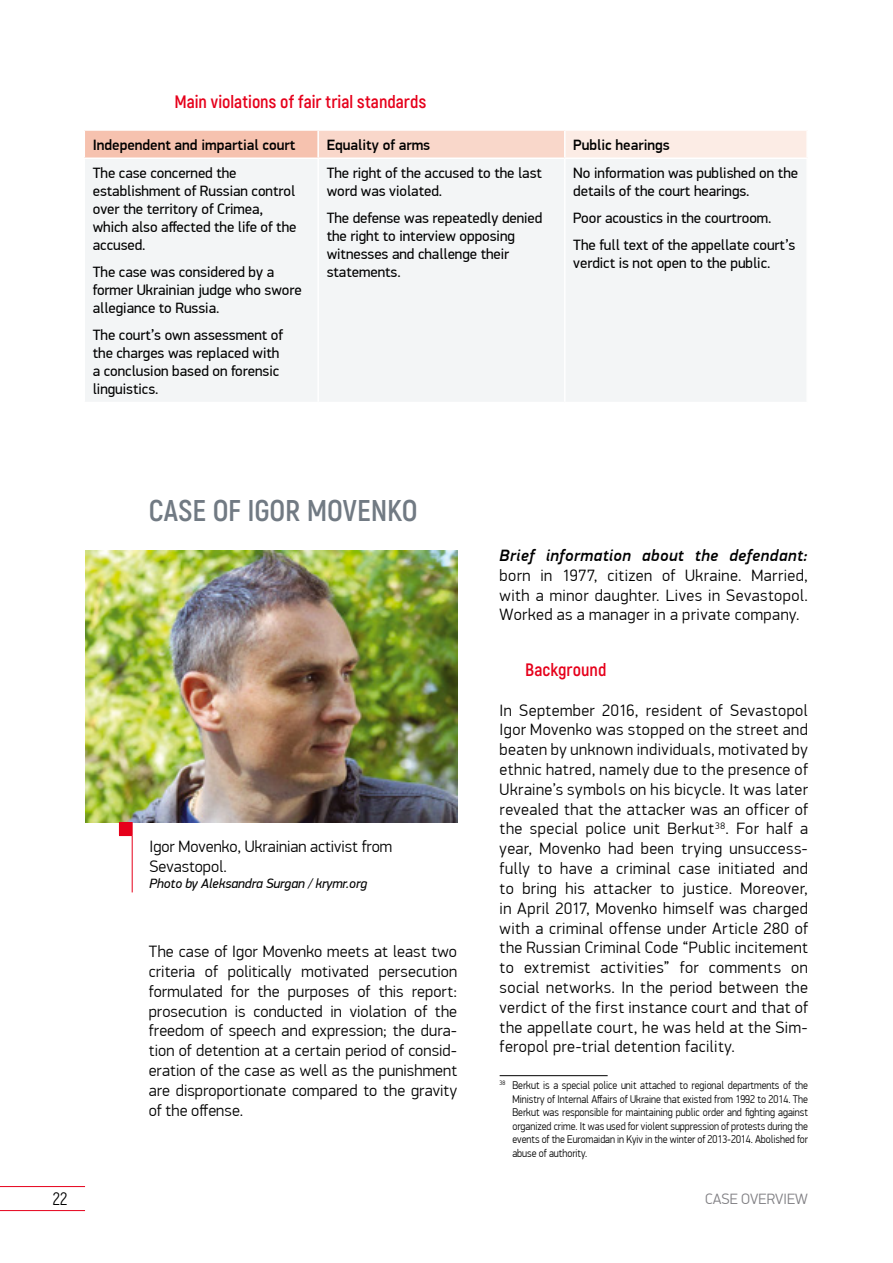
<style>
.page{position:relative;width:893px;height:1263px;background:#fff}
.page>*{position:absolute;margin:0;border:0;box-sizing:border-box;transform-origin:0 0}
._0-Title-2_1col{font:700 30px "Akrobat";letter-spacing:-.005em;color:#717a83}
._0-Title-3_1col{font:700 18px "Akrobat";color:#e6001b}
._0-Title-3{font:700 18px "Akrobat";color:#e6001b}
.t1{font:18px "Akrobat";color:#000}
._0-Main{font:300 16.5px/19.8px "PF Din Display Pro";letter-spacing:.025em;color:#000;text-align:justify}
.Podpis_Photo{font:300 16.5px/19.8px "PF Din Display Pro";color:#000}
.Table_text{font:15px/18px "PF Din Display Pro";color:#000}
.Table_text-2{font:500 15px "PF Din Display Pro";color:#000}
.t2{font:300 15px "PF Din Display Pro";color:#818084}
.Podpis_Photo-2{font:italic 13.5px "PF Din Display Pro";color:#000}
._0-Snoska{font:300 11.25px/13.5px "PF Din Display Pro";color:#000;text-align:justify;scale:.9 1}
.s1{font-weight:500;font-style:italic}
</style>
<div class="page">
<hr style="left:0;top:1186px;width:85px;height:1px;background:#e6001b">
<hr style="left:0;top:1210px;width:85px;height:1px;background:#e6001b">
<div style="left:84px;top:130px;width:234px;height:28px;background:#f6c2af"></div>
<div style="left:318px;top:130px;width:247px;height:28px;background:#f9d7ca"></div>
<div style="left:565px;top:130px;width:242px;height:28px;background:#fcece5"></div>
<div style="left:85px;top:159px;width:721px;height:242px;background:#f3f5f6"></div>
<hr style="left:564px;top:159px;width:2px;height:243px;background:#fff">
<hr style="left:317px;top:159px;width:2px;height:243px;background:#fff">
<hr style="left:84px;top:129px;width:234px;height:2px;background:#fff">
<svg style="left:84px;top:131px;width:1px;height:26px"></svg>
<hr style="left:84px;top:157px;width:234px;height:2px;background:#fff">
<hr style="left:318px;top:129px;width:247px;height:2px;background:#fff">
<hr style="left:317px;top:131px;width:2px;height:26px;background:#fff">
<hr style="left:318px;top:157px;width:247px;height:2px;background:#fff">
<hr style="left:565px;top:129px;width:243px;height:2px;background:#fff">
<hr style="left:564px;top:131px;width:2px;height:26px;background:#fff">
<hr style="left:806px;top:131px;width:2px;height:26px;background:#fff">
<hr style="left:565px;top:157px;width:243px;height:2px;background:#fff">
<hr style="left:500px;top:1075px;width:108px;height:1px;background:#000">
<img style="left:85px;top:551px;width:372px;height:271px">
<svg style="left:119px;top:822px;width:14px;height:14px"></svg>
<hr style="left:132px;top:836px;width:1px;height:56px;background:#e6001b">
<p class="_0-Title-3_1col" style="left:174px;top:90px;width:253px">Main violations of fair trial standards</p>
<p class="Table_text-2" style="left:93px;top:136px;width:204px">Independent and impartial court</p>
<p class="Table_text-2" style="left:327px;top:136px;width:105px">Equality of arms</p>
<p class="Table_text-2" style="left:573px;top:136px;width:98px">Public hearings</p>
<p class="Table_text" style="left:93px;top:164px;width:205px">The case concerned the establishment of Russian control over the territory of Crimea, which also affected the life of the accused.</p>
<p class="Table_text" style="left:93px;top:263px;width:210px">The case was considered by a former Ukrainian judge who swore allegiance to Russia.</p>
<p class="Table_text" style="left:93px;top:326px;width:192px">The court’s own assessment of the charges was replaced with a conclusion based on forensic linguistics.</p>
<p class="Table_text" style="left:327px;top:164px;width:217px">The right of the accused to the last word was violated.</p>
<p class="Table_text" style="left:327px;top:209px;width:217px">The defense was repeatedly denied the right to interview opposing witnesses and challenge their statements.</p>
<p class="Table_text" style="left:573px;top:164px;width:226px">No information was published on the details of the court hearings.</p>
<p class="Table_text" style="left:573px;top:209px;width:200px">Poor acoustics in the courtroom.</p>
<p class="Table_text" style="left:573px;top:236px;width:223px">The full text of the appellate court’s verdict is not open to the public.</p>
<p class="_0-Title-2_1col" style="left:149px;top:492px;width:270px">CASE OF IGOR MOVENKO</p>
<p class="Podpis_Photo" style="left:150px;top:837px;width:244px">Igor Movenko, Ukrainian activist from<br>Sevastopol.</p>
<p class="Podpis_Photo-2" style="left:150px;top:875px;width:219px">Photo by Aleksandra Surgan / krymr.org</p>
<p class="_0-Main" style="left:149px;top:942px;width:310px">The case of Igor Movenko meets at least two criteria of politically motivated persecution formulated for the purposes of this report: prosecution is conducted in violation of the freedom of speech and expression; the dura&shy;tion of detention at a certain period of consid&shy;eration of the case as well as the punishment are disproportionate compared to the gravity of the offense.</p>
<p class="_0-Main" style="left:500px;top:546px;width:310px"><span class="s1">Brief information about the defendant: </span>born in 1977, citizen of Ukraine. Married, with a minor daughter. Lives in Sevastopol.<br>Worked as a manager in a private company.</p>
<p class="_0-Title-3" style="left:525px;top:658px;width:83px">Background</p>
<p class="_0-Main" style="left:500px;top:700px;width:310px">In September 2016, resident of Sevastopol Igor Movenko was stopped on the street and beaten by unknown individuals, motivated by ethnic hatred, namely due to the presence of Ukraine’s symbols on his bicycle. It was later revealed that the attacker was an officer of the special police unit Berkut<sup>38</sup>. For half a year, Movenko had been trying unsuccess&shy;fully to have a criminal case initiated and to bring his attacker to justice. Moreover, in April 2017, Movenko himself was charged with a criminal offense under Article 280 of the Russian Criminal Code “Public incitement to extremist activities” for comments on social networks. In the period between the verdict of the first instance court and that of the appellate court, he was held at the Sim&shy;feropol pre-trial detention facility.</p>
<p class="_0-Snoska" style="left:512px;top:1079px;width:330px;text-indent:-13px"><sup>38</sup> Berkut is a special police unit attached to regional departments of the Ministry of Internal Affairs of Ukraine that existed from 1992 to 2014. The Berkut was responsible for maintaining public order and fighting against organized crime. It was used for violent suppression of protests during the events of the Euromaidan in Kyiv in the winter of 2013-2014. Abolished for abuse of authority.</p>
<p class="t1" style="left:53px;top:1188px;width:16px">22</p>
<p class="t2" style="left:705px;top:1190px;width:104px">CASE OVERVIEW</p>
</div>
